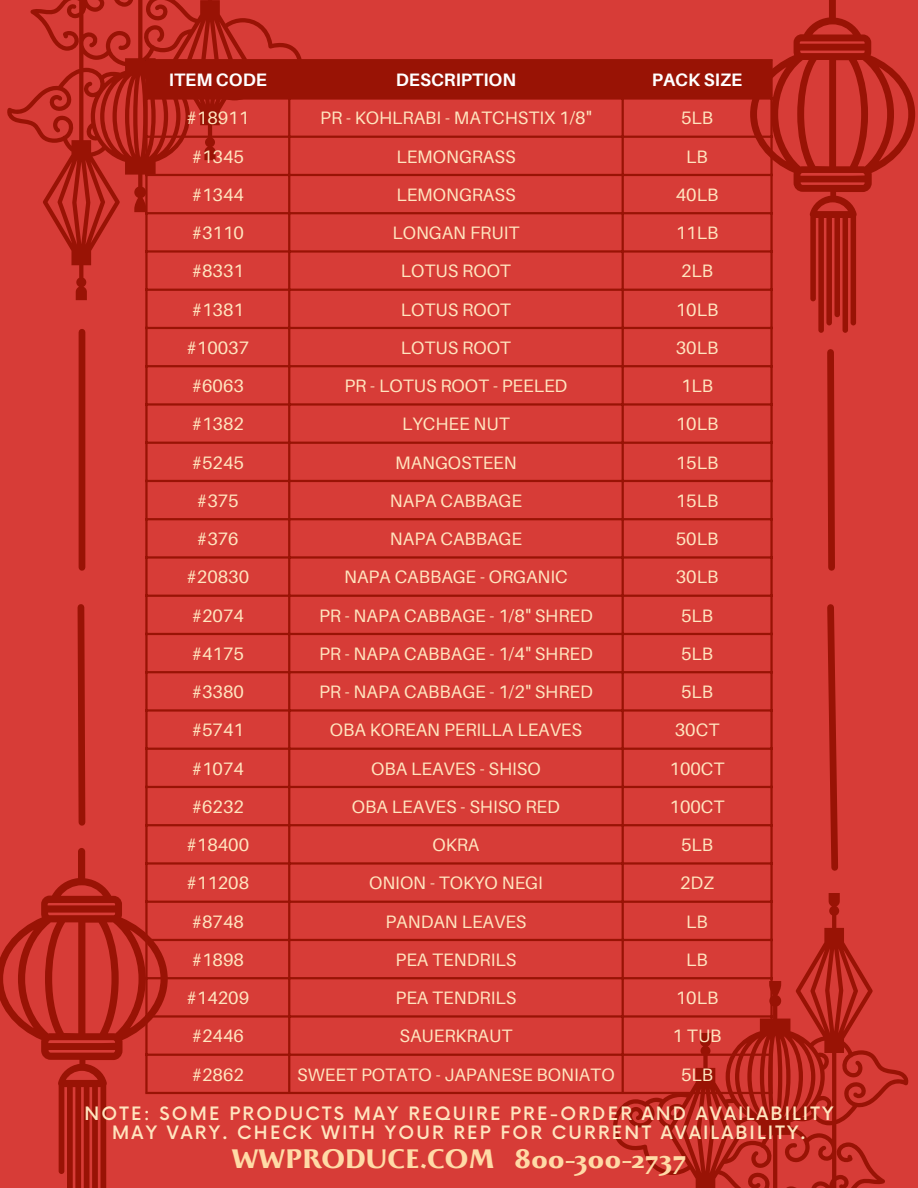
<style>
.page{position:relative;width:918px;height:1188px;background:#d73c37}
.page>*{position:absolute;margin:0;border:0;box-sizing:border-box;transform-origin:0 0}
.t1{font:700 27px "Beatrix Antiqua";letter-spacing:.015em;color:#ffdba7}
.t2{font:18px "Aileron";color:#ffe5bf}
.t3{font:500 18px/19.2px "Now";letter-spacing:.12em;color:#ffe5bf;text-align:center}
.t4{font:700 18px "Aileron";color:#fff}
</style>
<div class="page">
<svg style="left:0;top:848px;width:168px;height:340px"></svg>
<svg style="left:750px;top:0;width:165px;height:333px"></svg>
<div style="left:79px;top:332px;width:6px;height:235px;background:#991305"></div>
<svg style="left:827px;top:349px;width:8px;height:222px;background:#a2190d"></svg>
<svg style="left:77px;top:604px;width:9px;height:222px"></svg>
<svg style="left:827px;top:604px;width:11px;height:267px"></svg>
<svg style="left:7px;top:0;width:297px;height:300px"></svg>
<svg style="left:611px;top:893px;width:298px;height:295px"></svg>
<div style="left:148px;top:61px;width:622px;height:36px;background:#991305"></div>
<hr style="left:145px;top:61px;width:3px;height:1031px;background:#991305">
<hr style="left:288px;top:61px;width:2px;height:1031px;background:#991305">
<hr style="left:622px;top:61px;width:2px;height:1031px;background:#991305">
<hr style="left:770px;top:61px;width:3px;height:1031px;background:#991305">
<hr style="left:145px;top:59px;width:628px;height:2px;background:#991305">
<hr style="left:145px;top:97px;width:628px;height:3px;background:#991305">
<hr style="left:145px;top:136px;width:628px;height:2px;background:#991305">
<hr style="left:145px;top:174px;width:628px;height:2px;background:#991305">
<hr style="left:145px;top:212px;width:628px;height:2px;background:#991305">
<hr style="left:145px;top:250px;width:628px;height:3px;background:#991305">
<hr style="left:145px;top:289px;width:628px;height:2px;background:#991305">
<hr style="left:145px;top:327px;width:628px;height:2px;background:#991305">
<hr style="left:145px;top:365px;width:628px;height:2px;background:#991305">
<hr style="left:145px;top:403px;width:628px;height:3px;background:#991305">
<hr style="left:145px;top:442px;width:628px;height:2px;background:#991305">
<hr style="left:145px;top:480px;width:628px;height:2px;background:#991305">
<hr style="left:145px;top:518px;width:628px;height:2px;background:#991305">
<hr style="left:145px;top:556px;width:628px;height:3px;background:#991305">
<hr style="left:145px;top:595px;width:628px;height:2px;background:#991305">
<hr style="left:145px;top:633px;width:628px;height:2px;background:#991305">
<hr style="left:145px;top:671px;width:628px;height:2px;background:#991305">
<hr style="left:145px;top:709px;width:628px;height:3px;background:#991305">
<hr style="left:145px;top:748px;width:628px;height:2px;background:#991305">
<hr style="left:145px;top:786px;width:628px;height:2px;background:#991305">
<hr style="left:145px;top:824px;width:628px;height:2px;background:#991305">
<hr style="left:145px;top:862px;width:628px;height:3px;background:#991305">
<hr style="left:145px;top:901px;width:628px;height:2px;background:#991305">
<hr style="left:145px;top:939px;width:628px;height:2px;background:#991305">
<hr style="left:145px;top:977px;width:628px;height:2px;background:#991305">
<hr style="left:145px;top:1015px;width:628px;height:3px;background:#991305">
<hr style="left:145px;top:1054px;width:628px;height:2px;background:#991305">
<hr style="left:145px;top:1092px;width:628px;height:2px;background:#991305">
<p class="t4" style="left:169px;top:69px;width:100px">ITEM CODE</p>
<p class="t4" style="left:396px;top:69px;width:122px">DESCRIPTION</p>
<p class="t4" style="left:652px;top:69px;width:92px">PACK SIZE</p>
<p class="t2" style="left:187px;top:107px;width:64px">#18911</p>
<p class="t2" style="left:320px;top:107px;width:273px">PR - KOHLRABI - MATCHSTIX 1/8"</p>
<p class="t2" style="left:681px;top:107px;width:34px">5LB</p>
<p class="t2" style="left:192px;top:145px;width:54px">#1345</p>
<p class="t2" style="left:396px;top:145px;width:121px">LEMONGRASS</p>
<p class="t2" style="left:686px;top:145px;width:23px">LB</p>
<p class="t2" style="left:192px;top:183px;width:54px">#1344</p>
<p class="t2" style="left:396px;top:183px;width:121px">LEMONGRASS</p>
<p class="t2" style="left:676px;top:183px;width:44px">40LB</p>
<p class="t2" style="left:192px;top:222px;width:54px">#3110</p>
<p class="t2" style="left:392px;top:222px;width:129px">LONGAN FRUIT</p>
<p class="t2" style="left:676px;top:222px;width:44px">11LB</p>
<p class="t2" style="left:192px;top:260px;width:54px">#8331</p>
<p class="t2" style="left:401px;top:260px;width:112px">LOTUS ROOT</p>
<p class="t2" style="left:681px;top:260px;width:34px">2LB</p>
<p class="t2" style="left:192px;top:298px;width:54px">#1381</p>
<p class="t2" style="left:401px;top:298px;width:112px">LOTUS ROOT</p>
<p class="t2" style="left:676px;top:298px;width:44px">10LB</p>
<p class="t2" style="left:187px;top:336px;width:64px">#10037</p>
<p class="t2" style="left:401px;top:336px;width:112px">LOTUS ROOT</p>
<p class="t2" style="left:676px;top:336px;width:44px">30LB</p>
<p class="t2" style="left:192px;top:375px;width:54px">#6063</p>
<p class="t2" style="left:345px;top:375px;width:224px">PR - LOTUS ROOT - PEELED</p>
<p class="t2" style="left:681px;top:375px;width:34px">1LB</p>
<p class="t2" style="left:192px;top:413px;width:54px">#1382</p>
<p class="t2" style="left:402px;top:413px;width:109px">LYCHEE NUT</p>
<p class="t2" style="left:676px;top:413px;width:44px">10LB</p>
<p class="t2" style="left:192px;top:451px;width:54px">#5245</p>
<p class="t2" style="left:395px;top:451px;width:123px">MANGOSTEEN</p>
<p class="t2" style="left:676px;top:451px;width:44px">15LB</p>
<p class="t2" style="left:197px;top:489px;width:43px">#375</p>
<p class="t2" style="left:390px;top:489px;width:134px">NAPA CABBAGE</p>
<p class="t2" style="left:676px;top:489px;width:44px">15LB</p>
<p class="t2" style="left:197px;top:528px;width:43px">#376</p>
<p class="t2" style="left:390px;top:528px;width:134px">NAPA CABBAGE</p>
<p class="t2" style="left:676px;top:528px;width:44px">50LB</p>
<p class="t2" style="left:187px;top:566px;width:64px">#20830</p>
<p class="t2" style="left:344px;top:566px;width:225px">NAPA CABBAGE - ORGANIC</p>
<p class="t2" style="left:676px;top:566px;width:44px">30LB</p>
<p class="t2" style="left:192px;top:604px;width:54px">#2074</p>
<p class="t2" style="left:319px;top:604px;width:275px">PR - NAPA CABBAGE - 1/8" SHRED</p>
<p class="t2" style="left:681px;top:604px;width:34px">5LB</p>
<p class="t2" style="left:192px;top:642px;width:54px">#4175</p>
<p class="t2" style="left:319px;top:642px;width:275px">PR - NAPA CABBAGE - 1/4" SHRED</p>
<p class="t2" style="left:681px;top:642px;width:34px">5LB</p>
<p class="t2" style="left:192px;top:681px;width:54px">#3380</p>
<p class="t2" style="left:319px;top:681px;width:275px">PR - NAPA CABBAGE - 1/2" SHRED</p>
<p class="t2" style="left:681px;top:681px;width:34px">5LB</p>
<p class="t2" style="left:192px;top:719px;width:54px">#5741</p>
<p class="t2" style="left:330px;top:719px;width:254px">OBA KOREAN PERILLA LEAVES</p>
<p class="t2" style="left:675px;top:719px;width:46px">30CT</p>
<p class="t2" style="left:192px;top:757px;width:54px">#1074</p>
<p class="t2" style="left:371px;top:757px;width:171px">OBA LEAVES - SHISO</p>
<p class="t2" style="left:670px;top:757px;width:56px">100CT</p>
<p class="t2" style="left:192px;top:795px;width:54px">#6232</p>
<p class="t2" style="left:352px;top:795px;width:209px">OBA LEAVES - SHISO RED</p>
<p class="t2" style="left:670px;top:795px;width:56px">100CT</p>
<p class="t2" style="left:187px;top:834px;width:64px">#18400</p>
<p class="t2" style="left:433px;top:834px;width:48px">OKRA</p>
<p class="t2" style="left:681px;top:834px;width:34px">5LB</p>
<p class="t2" style="left:187px;top:872px;width:64px">#11208</p>
<p class="t2" style="left:369px;top:872px;width:175px">ONION - TOKYO NEGI</p>
<p class="t2" style="left:680px;top:872px;width:35px">2DZ</p>
<p class="t2" style="left:192px;top:910px;width:54px">#8748</p>
<p class="t2" style="left:385px;top:910px;width:142px">PANDAN LEAVES</p>
<p class="t2" style="left:686px;top:910px;width:23px">LB</p>
<p class="t2" style="left:192px;top:948px;width:54px">#1898</p>
<p class="t2" style="left:396px;top:948px;width:122px">PEA TENDRILS</p>
<p class="t2" style="left:686px;top:948px;width:23px">LB</p>
<p class="t2" style="left:187px;top:987px;width:64px">#14209</p>
<p class="t2" style="left:396px;top:987px;width:122px">PEA TENDRILS</p>
<p class="t2" style="left:676px;top:987px;width:44px">10LB</p>
<p class="t2" style="left:192px;top:1025px;width:54px">#2446</p>
<p class="t2" style="left:400px;top:1025px;width:114px">SAUERKRAUT</p>
<p class="t2" style="left:673px;top:1025px;width:50px">1 TUB</p>
<p class="t2" style="left:192px;top:1063px;width:54px">#2862</p>
<p class="t2" style="left:297px;top:1063px;width:319px">SWEET POTATO - JAPANESE BONIATO</p>
<p class="t2" style="left:681px;top:1063px;width:34px">5LB</p>
<p class="t3" style="left:84px;top:1105px;width:750px">NOTE: SOME PRODUCTS MAY REQUIRE PRE-ORDER AND AVAILABILITY<br>MAY VARY. CHECK WITH YOUR REP FOR CURRENT AVAILABILITY.</p>
<p class="t1" style="left:232px;top:1142px;width:456px">WWPRODUCE.COM 800-300-2737</p>
</div>
